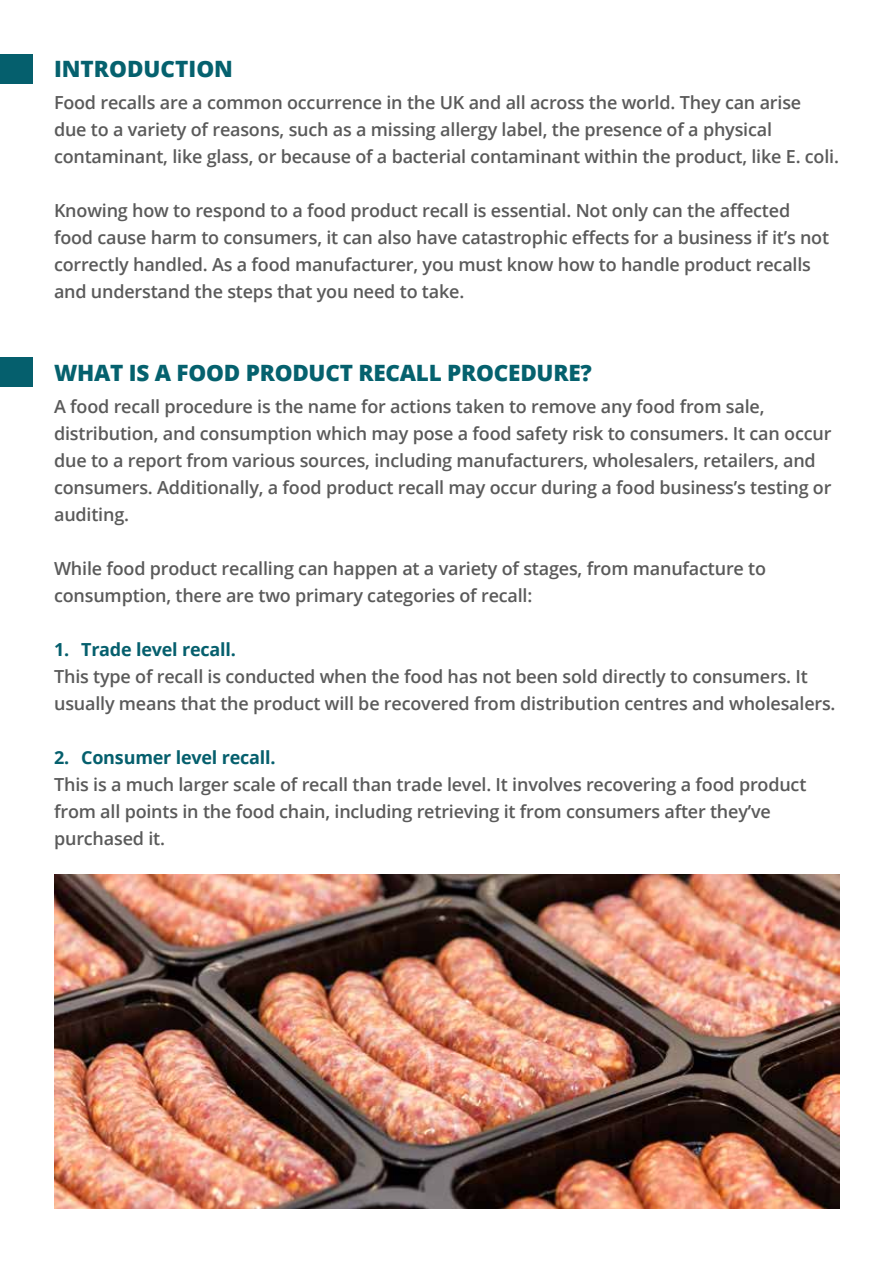
<style>
.page{position:relative;width:893px;height:1263px;background:#fff}
.page>*{position:absolute;margin:0;border:0;box-sizing:border-box;transform-origin:0 0}
.t1{font:800 22.5px "Open Sans";letter-spacing:-.01em;color:#05616e}
.t2{font:600 18px/27px "Open Sans";letter-spacing:-.01em;color:#5a5a5a}
.t3{font:700 18px "Open Sans";letter-spacing:-.01em;color:#055f6d}
</style>
<div class="page">
<div style="left:0;top:54px;width:32px;height:30px;background:#055f6d"></div>
<div style="left:0;top:358px;width:32px;height:29px;background:#055f6d"></div>
<img style="left:54px;top:874px;width:785px;height:335px">
<p class="t1" style="left:54px;top:52px;width:181px">INTRODUCTION</p>
<p class="t2" style="left:54px;top:89px;width:786px">Food recalls are a common occurrence in the UK and all across the world. They can arise<br>due to a variety of reasons, such as a missing allergy label, the presence of a physical contaminant, like glass, or because of a bacterial contaminant within the product, like E. coli.</p>
<p class="t2" style="left:54px;top:197px;width:777px">Knowing how to respond to a food product recall is essential. Not only can the affected food cause harm to consumers, it can also have catastrophic effects for a business if it’s not correctly handled. As a food manufacturer, you must know how to handle product recalls and understand the steps that you need to take.</p>
<p class="t1" style="left:54px;top:355px;width:539px">WHAT IS A FOOD PRODUCT RECALL PROCEDURE?</p>
<p class="t2" style="left:54px;top:392px;width:779px">A food recall procedure is the name for actions taken to remove any food from sale, distribution, and consumption which may pose a food safety risk to consumers. It can occur due to a report from various sources, including manufacturers, wholesalers, retailers, and consumers. Additionally, a food product recall may occur during a food business’s testing or auditing.</p>
<p class="t2" style="left:54px;top:554px;width:713px">While food product recalling can happen at a variety of stages, from manufacture to consumption, there are two primary categories of recall:</p>
<p class="t3" style="left:54px;top:636px;width:183px">1. Trade level recall.</p>
<p class="t2" style="left:54px;top:662px;width:783px">This type of recall is conducted when the food has not been sold directly to consumers. It usually means that the product will be recovered from distribution centres and wholesalers.</p>
<p class="t3" style="left:54px;top:744px;width:223px">2. Consumer level recall.</p>
<p class="t2" style="left:54px;top:770px;width:754px">This is a much larger scale of recall than trade level. It involves recovering a food product from all points in the food chain, including retrieving it from consumers after they’ve purchased it.</p>
</div>
